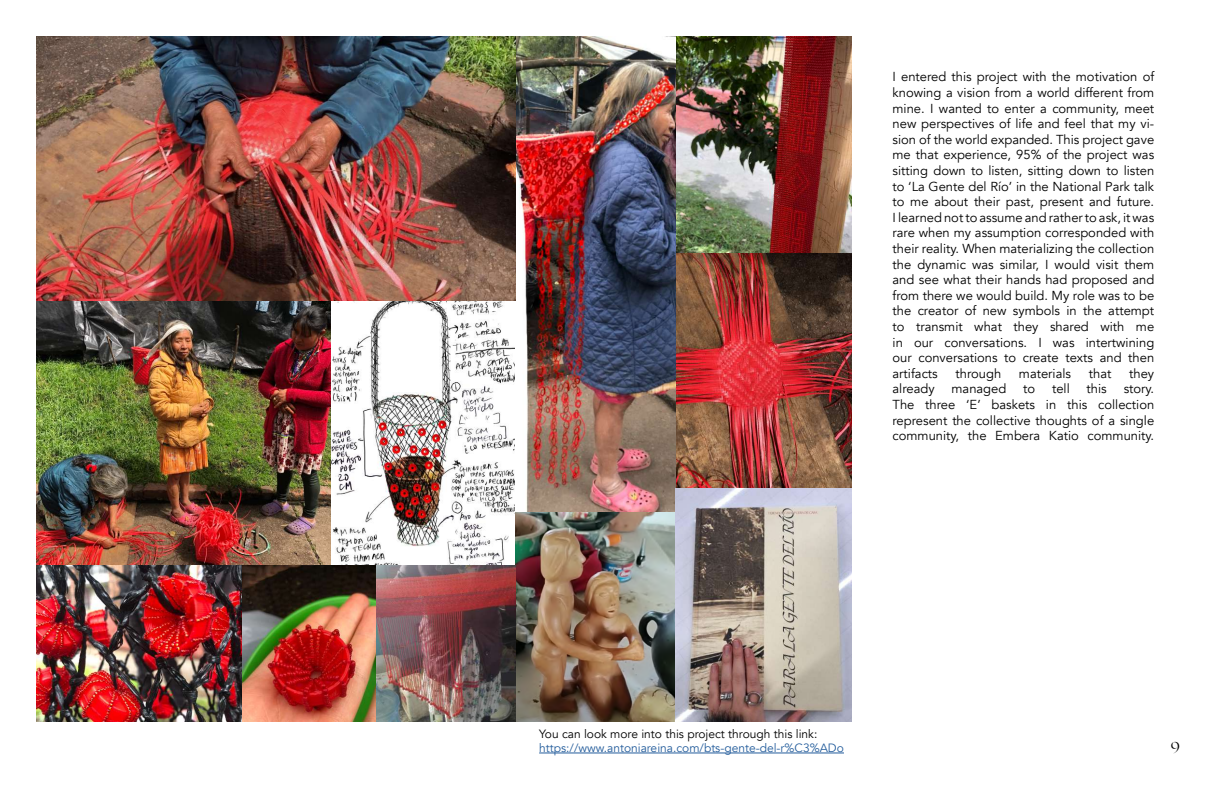
<style>
.page{position:relative;width:1224px;height:792px;background:#fff}
.page>*{position:absolute;margin:0;border:0;box-sizing:border-box;transform-origin:0 0}
.t1{font:16px "Ogg";color:#000}
.t2{font:13px/15.6px "Avenir";color:#000;text-align:justify}
.t3{font:12px "Avenir";color:#245d9c}
.t4{font:12px "Avenir";color:#000}
</style>
<div class="page">
<hr style="left:539px;top:753px;width:305px;height:1px;background:#245d9c">
<img style="left:675px;top:36px;width:176px;height:686px">
<img style="left:36px;top:301px;width:296px;height:265px">
<img style="left:332px;top:301px;width:184px;height:265px">
<img style="left:516px;top:36px;width:159px;height:476px">
<img style="left:516px;top:512px;width:163px;height:210px">
<img style="left:36px;top:566px;width:480px;height:156px">
<img style="left:36px;top:36px;width:480px;height:265px">
<p class="t2" style="left:893px;top:69px;width:263px">I entered this project with the motivation of knowing a vision from a world different from mine. I wanted to enter a community, meet new perspectives of life and feel that my vi&shy;sion of the world expanded. This project gave me that experience, 95% of the project was sitting down to listen, sitting down to listen to ‘La Gente del Río’ in the National Park talk to me about their past, present and future.<br>I learned not to assume and rather to ask, it was rare when my assumption corresponded with their reality. When materializing the collection the dynamic was similar, I would visit them and see what their hands had proposed and from there we would build. My role was to be the creator of new symbols in the attempt to transmit what they shared with me in our conversations. I was intertwining our conversations to create texts and then artifacts</p>
<p class="t2" style="left:956px;top:366px;width:47px">through</p>
<p class="t2" style="left:1019px;top:366px;width:54px">materials</p>
<p class="t2" style="left:1089px;top:366px;width:24px">that</p>
<p class="t2" style="left:1129px;top:366px;width:27px">they</p>
<p class="t2" style="left:893px;top:381px;width:44px">already</p>
<p class="t2" style="left:952px;top:381px;width:56px">managed</p>
<p class="t2" style="left:1023px;top:381px;width:14px">to</p>
<p class="t2" style="left:1052px;top:381px;width:19px">tell</p>
<p class="t2" style="left:1087px;top:381px;width:22px">this</p>
<p class="t2" style="left:893px;top:381px;width:263px;text-indent:231px">story.<br>The three ‘E’ baskets in this collection represent the collective thoughts of a single community, the Embera Katio community.</p>
<p class="t4" style="left:539px;top:726px;width:280px">You can look more into this project through this link:</p>
<p class="t3" style="left:539px;top:741px;width:306px">https://www.antoniareina.com/bts-gente-del-r%C3%ADo</p>
<p class="t1" style="left:1171px;top:737px;width:11px">9</p>
</div>
